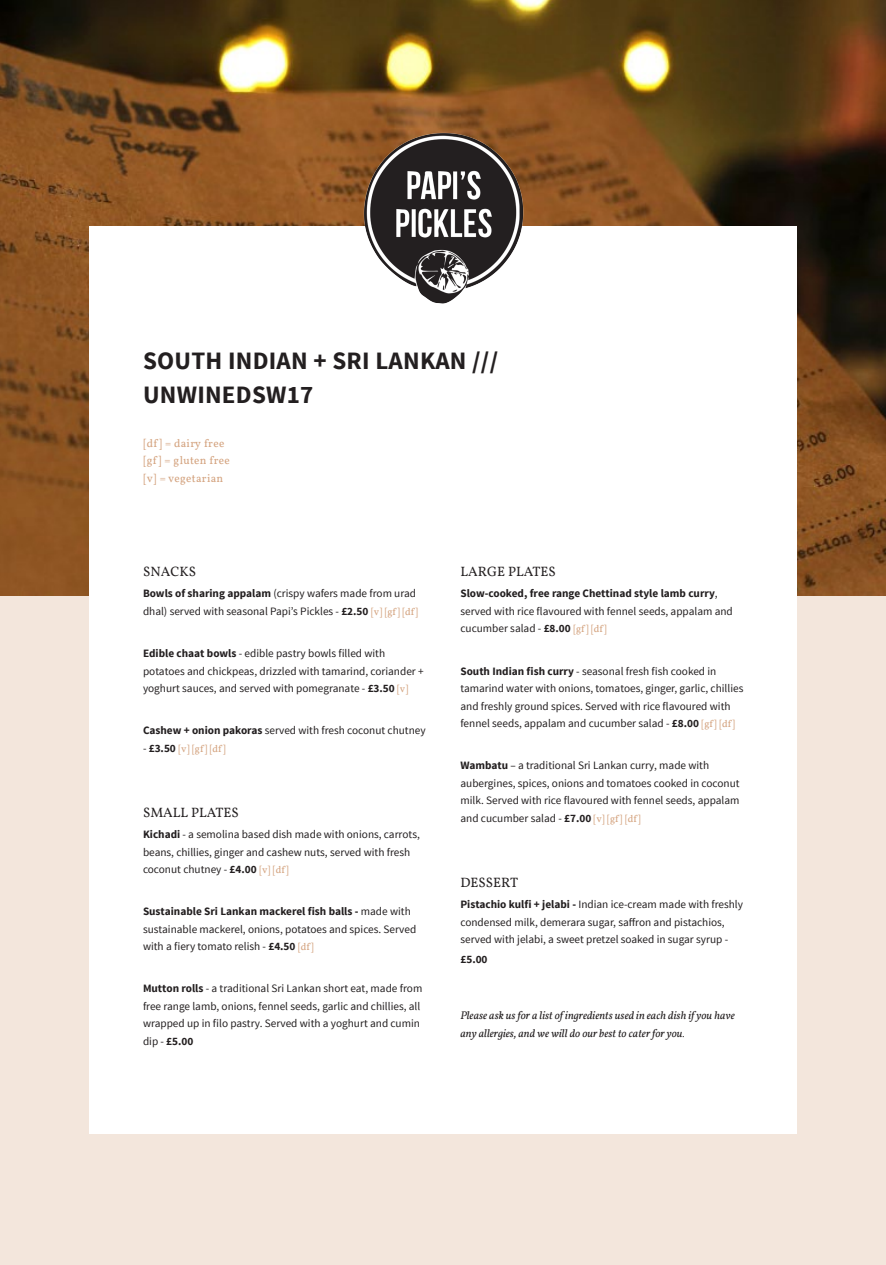
<style>
.page{position:relative;width:886px;height:1265px;background:#f3e6dc}
.page>*{position:absolute;margin:0;border:0;box-sizing:border-box;transform-origin:0 0}
.t1{font:700 25px/33.8px "Source Sans Pro";letter-spacing:.01em;color:#231f20}
.t2{font:13.75px "Vollkorn";color:#231f20}
.t3{font:11.25px/17.5px "Source Sans Pro";color:#231f20}
.t4{font:italic 11.25px/17.5px "Vollkorn";color:#231f20}
.t5{font:11.25px "Vollkorn";letter-spacing:.03em;color:#d4a37f}
.t6{font:700 11.25px "Source Sans Pro";color:#231f20}
.t7{font:10px "Vollkorn";color:#d4a37f}
.s1{font-weight:700}
.s2{font-family:"Vollkorn";font-size:10px;color:#d4a37f}
.s3{font-family:"Source Sans Pro";font-size:11.25px;color:#231f20}
.s4{font-family:"Source Sans Pro";font-weight:700;font-size:11.25px;color:#231f20}
</style>
<div class="page">
<img style="left:0;top:0;width:886px;height:595px">
<div style="left:89px;top:227px;width:707px;height:907px;background:#fff"></div>
<img style="left:331px;top:123px;width:224px;height:181px">
<p class="t1" style="left:143px;top:345px;width:357px">SOUTH INDIAN + SRI LANKAN ///<br>UNWINEDSW17</p>
<p class="t5" style="left:143px;top:436px;width:83px">[df] = dairy free</p>
<p class="t5" style="left:143px;top:454px;width:88px">[gf] = gluten free</p>
<p class="t5" style="left:143px;top:471px;width:82px">[v] = vegetarian</p>
<p class="t2" style="left:143px;top:563px;width:55px">SNACKS</p>
<p class="t3" style="left:143px;top:585px;width:277px"><span class="s1">Bowls of sharing appalam</span> (crispy wafers made from urad dhal) served with seasonal Papi’s Pickles - <span class="s1">£2.50</span> <span class="s2">[v] [gf] [df]</span></p>
<p class="t3" style="left:143px;top:645px;width:282px"><span class="s1">Edible chaat bowls</span> - edible pastry bowls filled with potatoes and chickpeas, drizzled with tamarind, coriander + yoghurt sauces, and served with pomegranate - <span class="s1">£3.50</span> <span class="s2">[v]</span></p>
<p class="t3" style="left:143px;top:722px;width:284px"><span class="s1">Cashew + onion pakoras</span> served with fresh coconut chutney</p>
<p class="t7" style="left:143px;top:742px;width:84px"><span class="s3">-</span> <span class="s4">£3.50</span> [v] [gf] [df]</p>
<p class="t2" style="left:143px;top:804px;width:97px">SMALL PLATES</p>
<p class="t3" style="left:143px;top:826px;width:278px"><span class="s1">Kichadi</span> - a semolina based dish made with onions, carrots, beans, chillies, ginger and cashew nuts, served with fresh coconut chutney - <span class="s1">£4.00</span> <span class="s2">[v] [df]</span></p>
<p class="t3" style="left:143px;top:903px;width:275px"><span class="s1">Sustainable Sri Lankan mackerel fish balls -</span> made with sustainable mackerel, onions, potatoes and spices. Served with a fiery tomato relish - <span class="s1">£4.50</span> <span class="s2">[df]</span></p>
<p class="t3" style="left:143px;top:980px;width:281px"><span class="s1">Mutton rolls</span> - a traditional Sri Lankan short eat, made from free range lamb, onions, fennel seeds, garlic and chillies, all wrapped up in filo pastry. Served with a yoghurt and cumin dip - <span class="s1">£5.00</span></p>
<p class="t2" style="left:460px;top:563px;width:97px">LARGE PLATES</p>
<p class="t3" style="left:460px;top:585px;width:274px"><span class="s1">Slow-cooked, free range Chettinad style lamb curry</span>, served with rice flavoured with fennel seeds, appalam and cucumber salad - <span class="s1">£8.00</span> <span class="s2">[gf] [df]</span></p>
<p class="t3" style="left:460px;top:662px;width:284px"><span class="s1">South Indian fish curry</span> - seasonal fresh fish cooked in tamarind water with onions, tomatoes, ginger, garlic, chillies and freshly ground spices. Served with rice flavoured with fennel seeds, appalam and cucumber salad - <span class="s1">£8.00</span> <span class="s2">[gf] [df]</span></p>
<p class="t3" style="left:460px;top:757px;width:281px"><span class="s1">Wambatu</span> – a traditional Sri Lankan curry, made with aubergines, spices, onions and tomatoes cooked in coconut milk. Served with rice flavoured with fennel seeds, appalam and cucumber salad - <span class="s1">£7.00</span> <span class="s2">[v] [gf] [df]</span></p>
<p class="t2" style="left:460px;top:874px;width:59px">DESSERT</p>
<p class="t3" style="left:460px;top:896px;width:284px"><span class="s1">Pistachio kulfi + jelabi -</span> Indian ice-cream made with freshly condensed milk, demerara sugar, saffron and pistachios, served with jelabi, a sweet pretzel soaked in sugar syrup -</p>
<p class="t6" style="left:460px;top:952px;width:29px">£5.00</p>
<p class="t4" style="left:460px;top:1007px;width:276px">Please ask us for a list of ingredients used in each dish if you have any allergies, and we will do our best to cater for you.</p>
</div>
